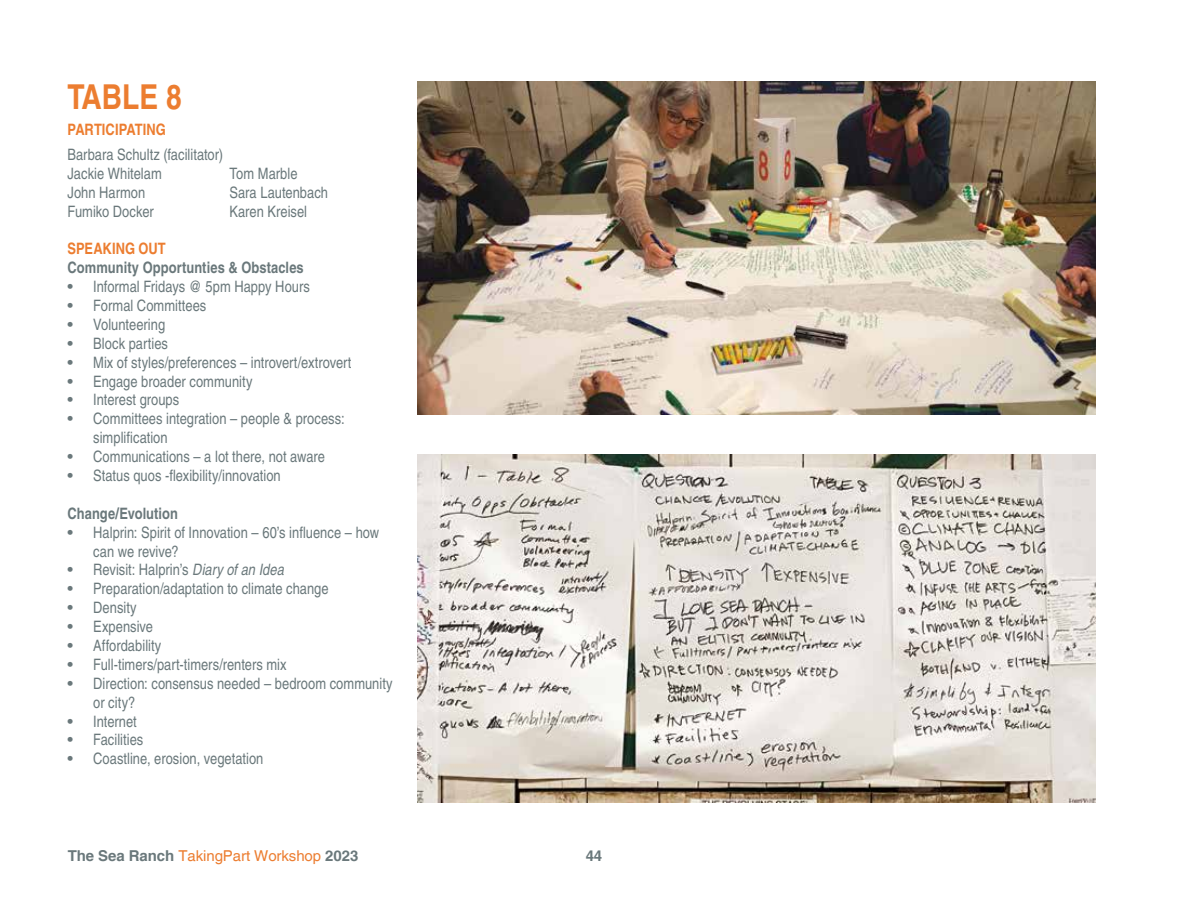
<style>
.page{position:relative;width:1188px;height:918px;background:#fff}
.page>*{position:absolute;margin:0;border:0;box-sizing:border-box;transform-origin:0 0}
.t1{font:700 condensed 34.35px "Helvetica LT Std";color:#ec7d30}
.t2{font:condensed 15.75px/18.9px "Helvetica LT Pro";color:#6a787b}
.t3{font:700 condensed 15.75px "Helvetica LT Std";letter-spacing:.005em;color:#6a787b}
.t4{font:700 condensed 15.75px "Helvetica LT Std";letter-spacing:.005em;color:#ec7d30}
.t5{font:15px "Helvetica LT Com";letter-spacing:-.005em;color:#ec7d30}
.t6{font:700 15px "Helvetica LT Com";color:#6a787b}
.s1{font-family:"Helvetica LT Com";font-stretch:normal}
.s2{font-family:"Helvetica LT Std";font-style:italic}
.s3{font-weight:700;color:#6a787b}
</style>
<div class="page">
<img style="left:418px;top:454px;width:678px;height:348px">
<img style="left:418px;top:81px;width:678px;height:334px">
<h1 class="t1" style="left:68px;top:76px;width:116px">TABLE 8</h1>
<p class="t4" style="left:68px;top:119px;width:100px">PARTICIPATING</p>
<p class="t2" style="left:68px;top:145px;width:157px">Barbara Schultz (facilitator)<br>Jackie Whitelam</p>
<p class="t2" style="left:230px;top:164px;width:70px">Tom Marble</p>
<p class="t2" style="left:68px;top:183px;width:79px">John Harmon</p>
<p class="t2" style="left:230px;top:183px;width:100px">Sara Lautenbach</p>
<p class="t2" style="left:68px;top:201px;width:88px">Fumiko Docker</p>
<p class="t2" style="left:230px;top:201px;width:79px">Karen Kreisel</p>
<p class="t4" style="left:68px;top:239px;width:100px">SPEAKING OUT</p>
<p class="t3" style="left:68px;top:258px;width:238px">Community Opportunties &amp; Obstacles</p>
<p class="t2" style="left:68px;top:277px;width:244px"><span class="s1">•</span> Informal Fridays @ 5pm Happy Hours</p>
<p class="t2" style="left:68px;top:296px;width:140px"><span class="s1">•</span> Formal Committees</p>
<p class="t2" style="left:68px;top:315px;width:99px"><span class="s1">•</span> Volunteering</p>
<p class="t2" style="left:68px;top:334px;width:102px"><span class="s1">•</span> Block parties</p>
<p class="t2" style="left:68px;top:353px;width:286px"><span class="s1">•</span> Mix of styles/preferences – introvert/extrovert</p>
<p class="t2" style="left:68px;top:371px;width:186px"><span class="s1">•</span> Engage broader community</p>
<p class="t2" style="left:68px;top:390px;width:113px"><span class="s1">•</span> Interest groups</p>
<p class="t2" style="left:93px;top:409px;width:253px;text-indent:-26px"><span class="s1">•</span> Committees integration – people &amp; process: simplification</p>
<p class="t2" style="left:68px;top:447px;width:259px"><span class="s1">•</span> Communications – a lot there, not aware</p>
<p class="t2" style="left:68px;top:466px;width:215px"><span class="s1">•</span> Status quos -flexibility/innovation</p>
<p class="t3" style="left:68px;top:504px;width:112px">Change/Evolution</p>
<p class="t2" style="left:93px;top:523px;width:288px;text-indent:-26px"><span class="s1">•</span> Halprin: Spirit of Innovation – 60’s influence – how can we revive?</p>
<p class="t2" style="left:68px;top:560px;width:218px"><span class="s1">•</span> Revisit: Halprin’s <span class="s2">Diary of an Idea</span></p>
<p class="t2" style="left:68px;top:579px;width:263px"><span class="s1">•</span> Preparation/adaptation to climate change</p>
<p class="t2" style="left:68px;top:598px;width:71px"><span class="s1">•</span> Density</p>
<p class="t2" style="left:68px;top:617px;width:87px"><span class="s1">•</span> Expensive</p>
<p class="t2" style="left:68px;top:636px;width:95px"><span class="s1">•</span> Affordability</p>
<p class="t2" style="left:68px;top:655px;width:221px"><span class="s1">•</span> Full-timers/part-timers/renters mix</p>
<p class="t2" style="left:93px;top:674px;width:301px;text-indent:-26px"><span class="s1">•</span> Direction: consensus needed – bedroom community or city?</p>
<p class="t2" style="left:68px;top:711px;width:71px"><span class="s1">•</span> Internet</p>
<p class="t2" style="left:68px;top:730px;width:77px"><span class="s1">•</span> Facilities</p>
<p class="t2" style="left:68px;top:749px;width:197px"><span class="s1">•</span> Coastline, erosion, vegetation</p>
<p class="t5" style="left:68px;top:847px;width:292px"><span class="s3">The Sea Ranch</span> TakingPart Workshop <span class="s3">2023</span></p>
<p class="t6" style="left:586px;top:847px;width:18px">44</p>
</div>
